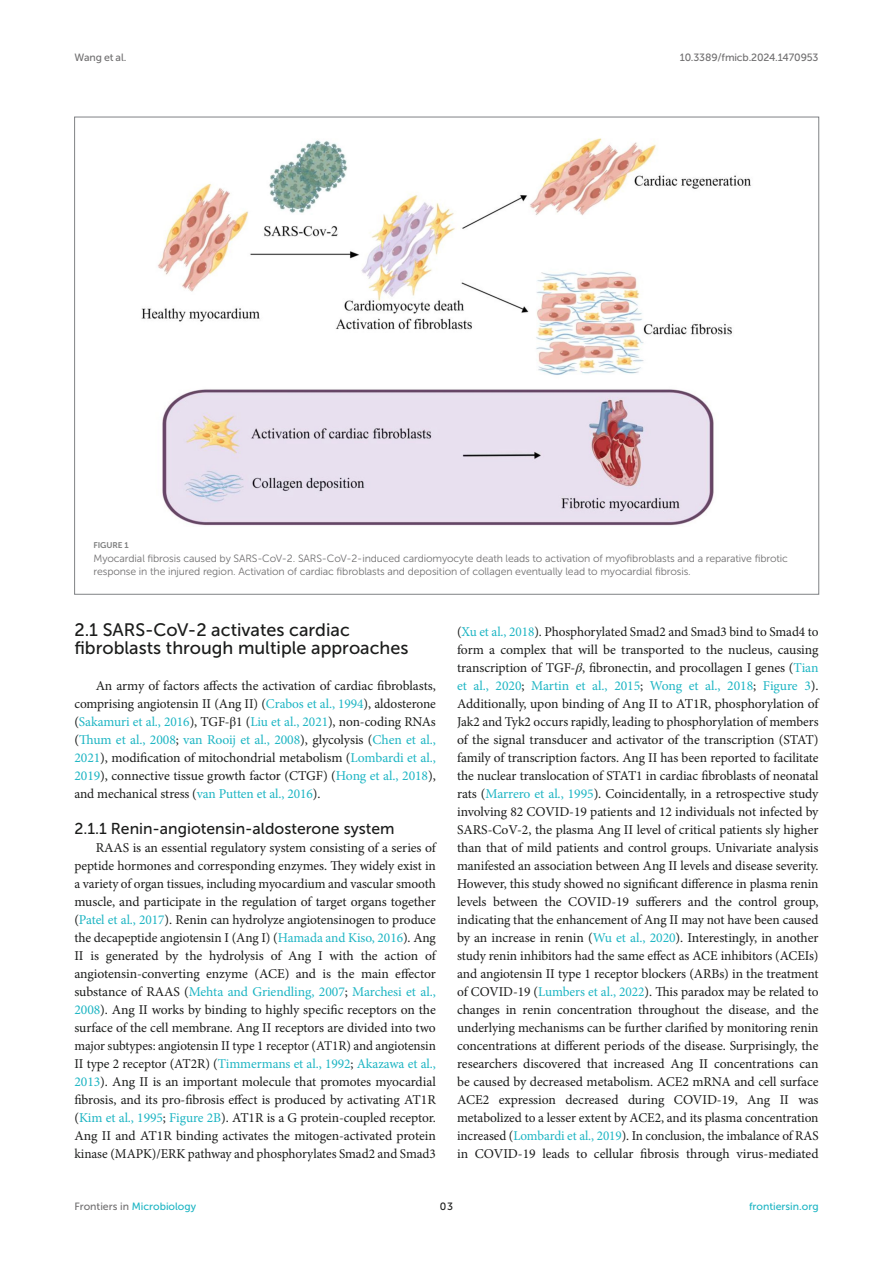
<style>
.page{position:relative;width:893px;height:1263px;background:#fff}
.page>*{position:absolute;margin:0;border:0;box-sizing:border-box;transform-origin:0 0}
.HEAD_2{font:18px/18px "Museo Sans 500";color:#1b1c1b}
.HEAD_3{font:15.75px "Museo Sans 500";color:#1b1c1b}
.TEXT_FLUSH{font:13.5px/18px "Minion Pro";letter-spacing:-.005em;color:#1b1c1b;text-align:justify}
.FIG_LEG{font:10.5px/13.5px "Museo Sans 300";letter-spacing:-.01em;color:#706f70}
.t1{font:10.5px "Museo Sans 500";color:#1db5c3}
.t2{font:10.5px "Museo Sans 500";letter-spacing:-.015em;color:#706f70}
.t3{font:10.5px "Museo Sans 500";color:#1b1c1b}
.FIG_HD{font:8.25px "Museo Sans 700";letter-spacing:-.01em;color:#7e7f7f}
.s1{color:#1db5c3}
.s2{font-family:"STIX General"}
.s3{font-family:"STIX General";font-style:italic}
.s4{color:#706f70}
</style>
<div class="page">
<img style="left:141px;top:138px;width:610px;height:388px">
<p class="t2" style="left:74px;top:51px;width:53px">Wang et al.</p>
<p class="t2" style="left:680px;top:51px;width:140px">10.3389/fmicb.2024.1470953</p>
<p class="FIG_HD" style="left:94px;top:541px;width:37px">FIGURE 1</p>
<p class="FIG_LEG" style="left:94px;top:551px;width:696px">Myocardial fibrosis caused by SARS-CoV-2. SARS-CoV-2-induced cardiomyocyte death leads to activation of myofibroblasts and a reparative fibrotic response in the injured region. Activation of cardiac fibroblasts and deposition of collagen eventually lead to myocardial fibrosis.</p>
<p class="HEAD_2" style="left:74px;top:621px;width:336px">2.1 SARS-CoV-2 activates cardiac fibroblasts through multiple approaches</p>
<p class="TEXT_FLUSH" style="left:74px;top:677px;width:363px;text-indent:21px">An army of factors affects the activation of cardiac fibroblasts, comprising angiotensin II (Ang II) (<span class="s1">Crabos et al., 1994</span>), aldosterone (<span class="s1">Sakamuri et al., 2016</span>), TGF-<span class="s2">β</span>1 (<span class="s1">Liu et al., 2021</span>), non-coding RNAs (<span class="s1">Thum et al., 2008</span>; <span class="s1">van Rooij et al., 2008</span>), glycolysis (<span class="s1">Chen et al., 2021</span>), modification of mitochondrial metabolism (<span class="s1">Lombardi et al., 2019</span>), connective tissue growth factor (CTGF) (<span class="s1">Hong et al., 2018</span>), and mechanical stress (<span class="s1">van Putten et al., 2016</span>).</p>
<p class="HEAD_3" style="left:74px;top:820px;width:322px">2.1.1 Renin-angiotensin-aldosterone system</p>
<p class="TEXT_FLUSH" style="left:74px;top:839px;width:363px;text-indent:21px">RAAS is an essential regulatory system consisting of a series of peptide hormones and corresponding enzymes. They widely exist in a variety of organ tissues, including myocardium and vascular smooth muscle, and participate in the regulation of target organs together (<span class="s1">Patel et al., 2017</span>). Renin can hydrolyze angiotensinogen to produce the decapeptide angiotensin I (Ang I) (<span class="s1">Hamada and Kiso, 2016</span>). Ang II is generated by the hydrolysis of Ang I with the action of angiotensin-converting enzyme (ACE) and is the main effector substance of RAAS (<span class="s1">Mehta and Griendling, 2007</span>; <span class="s1">Marchesi et al., 2008</span>). Ang II works by binding to highly specific receptors on the surface of the cell membrane. Ang II receptors are divided into two major subtypes: angiotensin II type 1 receptor (AT1R) and angiotensin II type 2 receptor (AT2R) (<span class="s1">Timmermans et al., 1992</span>; <span class="s1">Akazawa et al., 2013</span>). Ang II is an important molecule that promotes myocardial fibrosis, and its pro-fibrosis effect is produced by activating AT1R (<span class="s1">Kim et al., 1995</span>; <span class="s1">Figure 2B</span>). AT1R is a G protein-coupled receptor.<br>Ang II and AT1R binding activates the mitogen-activated protein kinase (MAPK)/ERK pathway and phosphorylates Smad2 and Smad3</p>
<p class="TEXT_FLUSH" style="left:457px;top:623px;width:363px">(<span class="s1">Xu et al., 2018</span>). Phosphorylated Smad2 and Smad3 bind to Smad4 to form a complex that will be transported to the nucleus, causing transcription of TGF-<span class="s3">β</span>, fibronectin, and procollagen I genes (<span class="s1">Tian et al., 2020</span>; <span class="s1">Martin et al., 2015</span>; <span class="s1">Wong et al., 2018</span>; <span class="s1">Figure 3</span>).<br>Additionally, upon binding of Ang II to AT1R, phosphorylation of Jak2 and Tyk2 occurs rapidly, leading to phosphorylation of members of the signal transducer and activator of the transcription (STAT) family of transcription factors. Ang II has been reported to facilitate the nuclear translocation of STAT1 in cardiac fibroblasts of neonatal rats (<span class="s1">Marrero et al., 1995</span>). Coincidentally, in a retrospective study involving 82 COVID-19 patients and 12 individuals not infected by SARS-CoV-2, the plasma Ang II level of critical patients sly higher than that of mild patients and control groups. Univariate analysis manifested an association between Ang II levels and disease severity.<br>However, this study showed no significant difference in plasma renin levels between the COVID-19 sufferers and the control group, indicating that the enhancement of Ang II may not have been caused by an increase in renin (<span class="s1">Wu et al., 2020</span>). Interestingly, in another study renin inhibitors had the same effect as ACE inhibitors (ACEIs) and angiotensin II type 1 receptor blockers (ARBs) in the treatment of COVID-19 (<span class="s1">Lumbers et al., 2022</span>). This paradox may be related to changes in renin concentration throughout the disease, and the underlying mechanisms can be further clarified by monitoring renin concentrations at different periods of the disease. Surprisingly, the researchers discovered that increased Ang II concentrations can be caused by decreased metabolism. ACE2 mRNA and cell surface ACE2 expression decreased during COVID-19, Ang II was metabolized to a lesser extent by ACE2, and its plasma concentration increased (<span class="s1">Lombardi et al., 2019</span>). In conclusion, the imbalance of RAS in COVID-19 leads to cellular fibrosis through virus-mediated</p>
<p class="t1" style="left:74px;top:1200px;width:123px"><span class="s4">Frontiers in</span> Microbiology</p>
<p class="t3" style="left:440px;top:1200px;width:15px">03</p>
<p class="t1" style="left:749px;top:1200px;width:71px">frontiersin.org</p>
</div>
